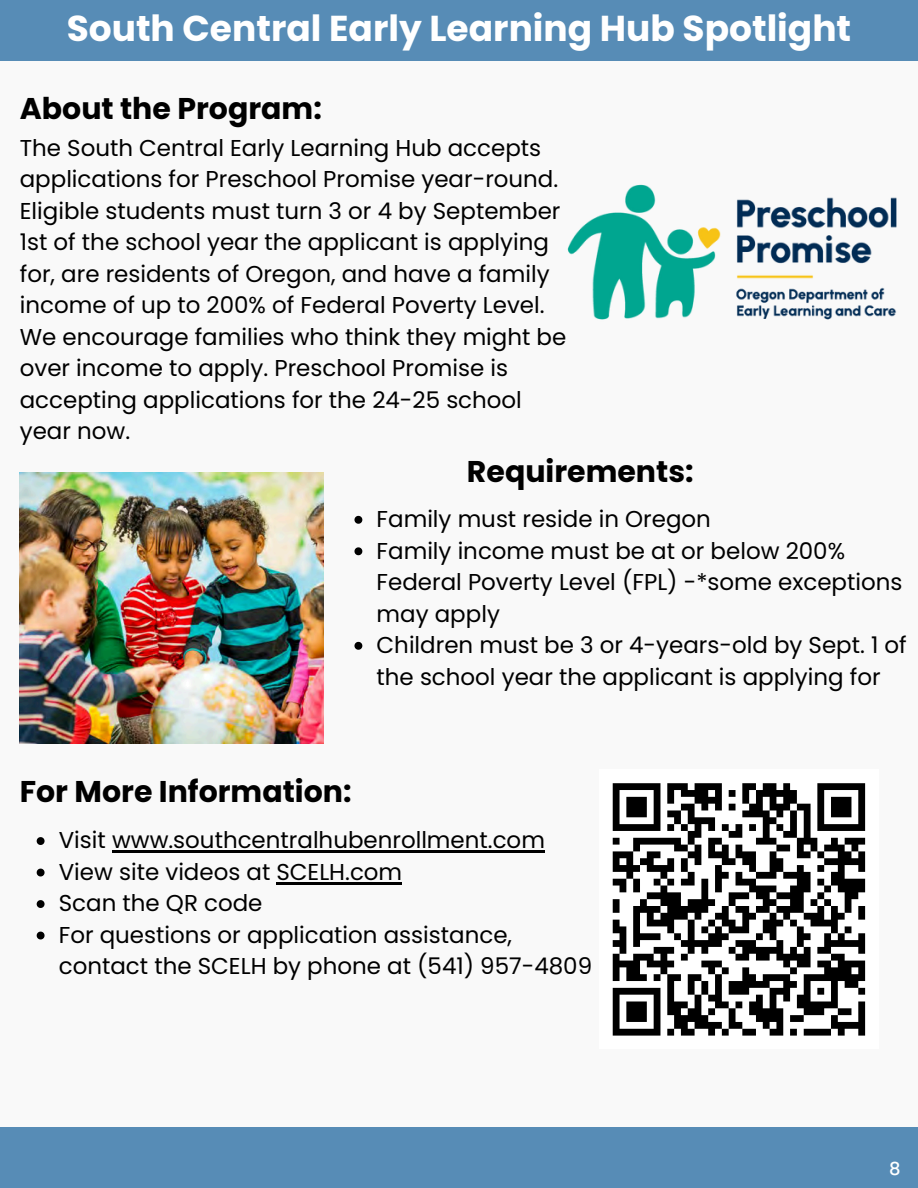
<style>
.page{position:relative;width:918px;height:1188px;background:#f9f9f9}
.page>*{position:absolute;margin:0;border:0;box-sizing:border-box;transform-origin:0 0}
.t1{font:700 36px "Poppins";color:#fff}
.t2{font:700 30px "Poppins";color:#000}
.t3{font:22.95px/31.5px "Poppins";color:#000}
.t4{font:500 18px "Poppins";color:#fff}
</style>
<div class="page">
<div style="left:0;top:0;width:918px;height:61px;background:#578cb6"></div>
<img style="left:567px;top:184px;width:330px;height:136px">
<img style="left:20px;top:472px;width:303px;height:271px">
<svg style="left:354px;top:516px;width:8px;height:8px"></svg>
<svg style="left:354px;top:547px;width:8px;height:8px"></svg>
<svg style="left:354px;top:642px;width:8px;height:8px"></svg>
<svg style="left:37px;top:837px;width:8px;height:8px"></svg>
<hr style="left:112px;top:851px;width:433px;height:2px;background:#000">
<svg style="left:37px;top:869px;width:8px;height:7px"></svg>
<hr style="left:276px;top:882px;width:126px;height:2px;background:#000">
<svg style="left:37px;top:900px;width:8px;height:8px"></svg>
<svg style="left:37px;top:932px;width:8px;height:7px"></svg>
<div style="left:0;top:1127px;width:918px;height:61px;background:#578cb6"></div>
<div style="left:599px;top:770px;width:280px;height:279px;background:#fff"></div>
<svg style="left:612px;top:783px;width:254px;height:253px"></svg>
<h1 class="t1" style="left:67px;top:3px;width:786px">South Central Early Learning Hub Spotlight</h1>
<p class="t2" style="left:20px;top:88px;width:304px">About the Program:</p>
<p class="t3" style="left:20px;top:132px;width:548px">The South Central Early Learning Hub accepts applications for Preschool Promise year-round.<br>Eligible students must turn 3 or 4 by September 1st of the school year the applicant is applying for, are residents of Oregon, and have a family income of up to 200% of Federal Poverty Level.<br>We encourage families who think they might be over income to apply. Preschool Promise is accepting applications for the 24-25 school year now.</p>
<p class="t2" style="left:467px;top:450px;width:228px">Requirements:</p>
<h2 class="t3" style="left:377px;top:503px;width:336px">Family must reside in Oregon</h2>
<p class="t3" style="left:377px;top:535px;width:527px">Family income must be at or below 200%<br>Federal Poverty Level (FPL) -*some exceptions may apply</p>
<p class="t3" style="left:377px;top:629px;width:532px">Children must be 3 or 4-years-old by Sept. 1 of the school year the applicant is applying for</p>
<p class="t2" style="left:20px;top:770px;width:333px">For More Information:</p>
<h2 class="t3" style="left:59px;top:825px;width:488px">Visit www.southcentralhubenrollment.com</h2>
<p class="t3" style="left:59px;top:856px;width:345px">View site videos at SCELH.com</p>
<p class="t3" style="left:59px;top:888px;width:205px">Scan the QR code</p>
<p class="t3" style="left:59px;top:919px;width:535px">For questions or application assistance, contact the SCELH by phone at (541) 957-4809</p>
<p class="t4" style="left:889px;top:1156px;width:13px">8</p>
</div>
